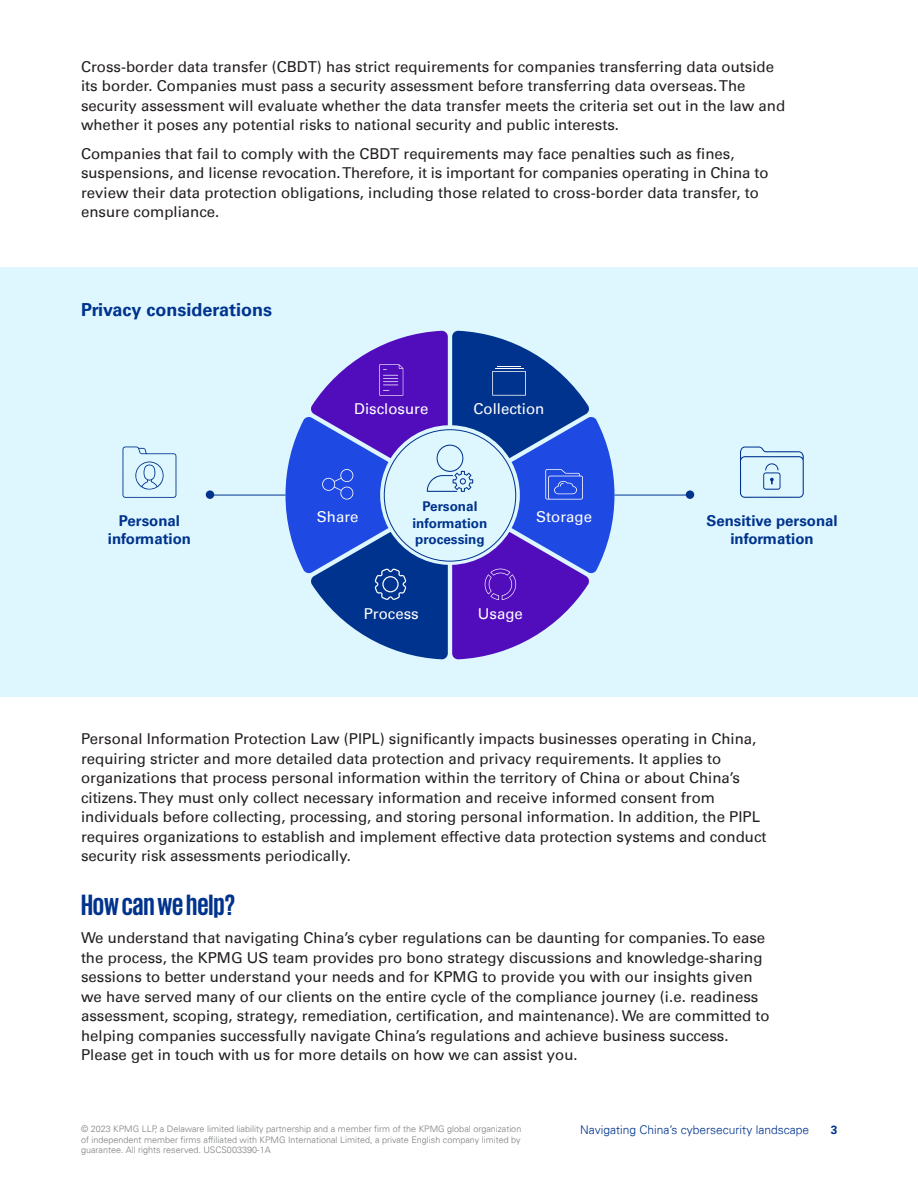
<style>
.page{position:relative;width:918px;height:1188px;background:#fff}
.page>*{position:absolute;margin:0;border:0;box-sizing:border-box;transform-origin:0 0}
.t1{font:700 30px "KPMG";color:#00338d}
.t2{font:700 18px "Univers 65";color:#00338d}
.t3{font:15px/19.5px "Univers 55 Roman";color:#231f20}
.t4{font:700 15px/18px "Univers 65";color:#00338d;text-align:center}
.t5{font:15px "Univers 55 Roman";color:#fff}
.t6{font:700 13.5px/16.5px "Univers 65";color:#00338d;text-align:center}
.t7{font:300 12px "Univers 45";color:#00338d}
.t8{font:700 12px "Univers 65";color:#00338d}
.t9{font:300 9px/10.8px "Univers 45";color:#7c7e81;text-align:justify}
</style>
<div class="page">
<div style="left:0;top:267px;width:918px;height:430px;background:#def7ff"></div>
<svg style="left:740px;top:447px;width:64px;height:51px"></svg>
<hr style="left:210px;top:495px;width:76px;height:1px;background:#00338d">
<hr style="left:614px;top:495px;width:76px;height:1px;background:#00338d">
<div style="left:686px;top:490px;width:8px;height:9px;background:#00338d;border-radius:50%"></div>
<div style="left:206px;top:490px;width:8px;height:9px;background:#00338d;border-radius:50%"></div>
<svg style="left:286px;top:331px;width:328px;height:329px"></svg>
<svg style="left:123px;top:447px;width:53px;height:51px"></svg>
<p class="t3" style="left:81px;top:57px;width:706px">Cross-border data transfer (CBDT) has strict requirements for companies transferring data outside its border. Companies must pass a security assessment before transferring data overseas. The security assessment will evaluate whether the data transfer meets the criteria set out in the law and whether it poses any potential risks to national security and public interests.</p>
<p class="t3" style="left:81px;top:144px;width:689px">Companies that fail to comply with the CBDT requirements may face penalties such as fines, suspensions, and license revocation. Therefore, it is important for companies operating in China to review their data protection obligations, including those related to cross-border data transfer, to ensure compliance.</p>
<p class="t2" style="left:81px;top:300px;width:193px">Privacy considerations</p>
<p class="t4" style="left:108px;top:511px;width:85px">Personal information</p>
<p class="t5" style="left:354px;top:399px;width:76px">Disclosure</p>
<p class="t5" style="left:474px;top:399px;width:72px">Collection</p>
<p class="t5" style="left:317px;top:508px;width:43px">Share</p>
<p class="t6" style="left:413px;top:498px;width:76px">Personal information processing</p>
<p class="t5" style="left:536px;top:508px;width:57px">Storage</p>
<p class="t5" style="left:364px;top:605px;width:56px">Process</p>
<p class="t5" style="left:478px;top:605px;width:47px">Usage</p>
<p class="t4" style="left:706px;top:511px;width:133px">Sensitive personal information</p>
<p class="t3" style="left:81px;top:729px;width:687px">Personal Information Protection Law (PIPL) significantly impacts businesses operating in China, requiring stricter and more detailed data protection and privacy requirements. It applies to organizations that process personal information within the territory of China or about China’s citizens. They must only collect necessary information and receive informed consent from individuals before collecting, processing, and storing personal information. In addition, the PIPL requires organizations to establish and implement effective data protection systems and conduct security risk assessments periodically.</p>
<h1 class="t1" style="left:81px;top:889px;width:156px">How can we help?</h1>
<p class="t3" style="left:81px;top:928px;width:690px">We understand that navigating China’s cyber regulations can be daunting for companies. To ease the process, the KPMG US team provides pro bono strategy discussions and knowledge-sharing sessions to better understand your needs and for KPMG to provide you with our insights given we have served many of our clients on the entire cycle of the compliance journey (i.e. readiness assessment, scoping, strategy, remediation, certification, and maintenance). We are committed to helping companies successfully navigate China’s regulations and achieve business success.<br>Please get in touch with us for more details on how we can assist you.</p>
<p class="t9" style="left:81px;top:1123px;width:442px">© 2023 KPMG LLP, a Delaware limited liability partnership and a member firm of the KPMG global organization of independent member firms affiliated with KPMG International Limited, a private English company limited by guarantee. All rights reserved. USCS003390-1A</p>
<p class="t7" style="left:580px;top:1123px;width:230px">Navigating China’s cybersecurity landscape</p>
<p class="t8" style="left:831px;top:1123px;width:8px">3</p>
</div>
